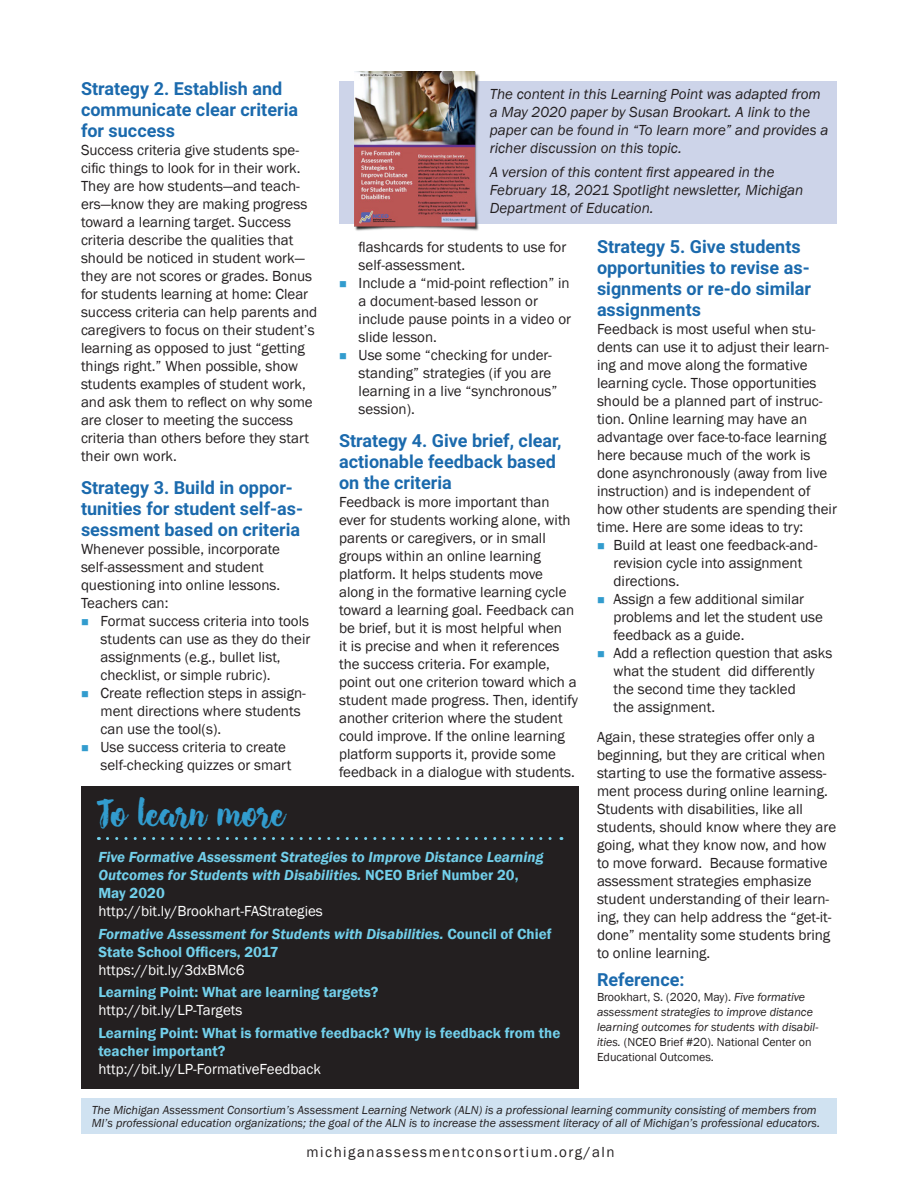
<style>
.page{position:relative;width:918px;height:1188px;background:#fff}
.page>*{position:absolute;margin:0;border:0;box-sizing:border-box;transform-origin:0 0}
.t1{font:36px "Hensa";color:#329cce}
.t2{font:700 18px/21px "Roboto";color:#1b6aad}
.t3{font:15px/18px "Franklin Gothic";color:#231f20}
.t4{font:italic 15px/18px "Franklin Gothic";color:#231f20}
.t5{font:italic 600 15px/18px "Franklin Gothic";color:#72cfea}
.t6{font:15px "Franklin Gothic";color:#fff}
.t7{font:600 15px/18px "Franklin Gothic";color:#72cfea}
.t8{font:15px "Franklin Gothic";letter-spacing:.1em;color:#231f20}
.t9{font:italic 12px/15px "Franklin Gothic";color:#231f20}
.s1{color:#329cce}
.s2{font-style:normal}
</style>
<div class="page">
<div style="left:81px;top:1098px;width:756px;height:36px;background:#d0e2f1"></div>
<div style="left:81px;top:786px;width:498px;height:303px;background:#231f20"></div>
<svg style="left:107px;top:837px;width:455px;height:3px"></svg>
<div style="left:339px;top:81px;width:498px;height:143px;background:#cdd4e9"></div>
<img style="left:354px;top:71px;width:126px;height:160px">
<p class="t2" style="left:81px;top:77px;width:219px">Strategy 2. Establish and communicate clear criteria for success</p>
<p class="t3" style="left:81px;top:141px;width:238px">Success criteria give students spe&shy;cific things to look for in their work.<br>They are how students—and teach&shy;ers—know they are making progress toward a learning target. Success criteria describe the qualities that should be noticed in student work— they are not scores or grades. Bonus for students learning at home: Clear success criteria can help parents and caregivers to focus on their student’s learning as opposed to just “getting things right.” When possible, show students examples of student work, and ask them to reflect on why some are closer to meeting the success criteria than others before they start their own work.</p>
<p class="t2" style="left:81px;top:476px;width:224px">Strategy 3. Build in oppor&shy;tunities for student self-as&shy;sessment based on criteria</p>
<p class="t3" style="left:81px;top:540px;width:201px">Whenever possible, incorporate self-assessment and student questioning into online lessons.<br>Teachers can:</p>
<p class="t3" style="left:100px;top:612px;width:211px;text-indent:-20px"><span class="s1">■</span> Format success criteria into tools students can use as they do their assignments (e.g., bullet list, checklist, or simple rubric).</p>
<p class="t3" style="left:100px;top:684px;width:207px;text-indent:-20px"><span class="s1">■</span> Create reflection steps in assign&shy;ment directions where students can use the tool(s).</p>
<p class="t3" style="left:100px;top:738px;width:192px;text-indent:-20px"><span class="s1">■</span> Use success criteria to create self-checking quizzes or smart</p>
<p class="t4" style="left:490px;top:85px;width:340px">The content in this Learning Point was adapted from a May 2020 paper by Susan Brookart. A link to the paper can be found in “To learn more” and provides a richer discussion on this topic.</p>
<p class="t4" style="left:490px;top:163px;width:315px">A version of this content first appeared in the<br>February 18, 2021 Spotlight newsletter, Michigan<br>Department of Education.</p>
<p class="t2" style="left:597px;top:235px;width:216px">Strategy 5. Give students opportunities to revise as&shy;signments or re-do similar assignments</p>
<p class="t3" style="left:597px;top:320px;width:242px">Feedback is most useful when stu&shy;dents can use it to adjust their learn&shy;ing and move along the formative learning cycle. Those opportunities should be a planned part of instruc&shy;tion. Online learning may have an advantage over face-to-face learning here because much of the work is done asynchronously (away from live instruction) and is independent of how other students are spending their time. Here are some ideas to try:</p>
<p class="t3" style="left:614px;top:536px;width:205px;text-indent:-16px"><span class="s1">■</span> Build at least one feedback-and&shy;revision cycle into assignment directions.</p>
<p class="t3" style="left:614px;top:590px;width:211px;text-indent:-16px"><span class="s1">■</span> Assign a few additional similar problems and let the student use feedback as a guide.</p>
<p class="t3" style="left:614px;top:644px;width:220px;text-indent:-16px"><span class="s1">■</span> Add a reflection question that asks what the student did differently the second time they tackled<br>the assignment.</p>
<p class="t3" style="left:597px;top:728px;width:241px">Again, these strategies offer only a beginning, but they are critical when starting to use the formative assess&shy;ment process during online learning.<br>Students with disabilities, like all students, should know where they are going, what they know now, and how to move forward. Because formative assessment strategies emphasize student understanding of their learn&shy;ing, they can help address the “get-it&shy;done” mentality some students bring to online learning.</p>
<p class="t2" style="left:597px;top:969px;width:89px">Reference:</p>
<p class="t9" style="left:597px;top:990px;width:223px"><span class="s2">Brookhart, S. (2020, May).</span> Five formative assessment strategies to improve distance learning outcomes for students with disabil&shy;ities. <span class="s2">(NCEO Brief #20). National Center on Educational Outcomes.</span></p>
<p class="t3" style="left:359px;top:239px;width:209px">flashcards for students to use for self-assessment.</p>
<p class="t3" style="left:359px;top:275px;width:214px;text-indent:-20px"><span class="s1">■</span> Include a “mid-point reflection” in a document-based lesson or include pause points in a video or slide lesson.</p>
<p class="t3" style="left:359px;top:347px;width:200px;text-indent:-20px"><span class="s1">■</span> Use some “checking for under&shy;standing” strategies (if you are learning in a live “synchronous” session).</p>
<p class="t2" style="left:339px;top:430px;width:224px">Strategy 4. Give brief, clear, actionable feedback based on the criteria</p>
<p class="t3" style="left:339px;top:494px;width:240px">Feedback is more important than ever for students working alone, with parents or caregivers, or in small groups within an online learning platform. It helps students move along in the formative learning cycle toward a learning goal. Feedback can be brief, but it is most helpful when<br>it is precise and when it references the success criteria. For example, point out one criterion toward which a student made progress. Then, identify another criterion where the student could improve. If the online learning platform supports it, provide some feedback in a dialogue with students.</p>
<p class="t1" style="left:98px;top:797px;width:188px">To learn more</p>
<p class="t5" style="left:98px;top:848px;width:446px">Five Formative Assessment Strategies to Improve Distance Learning<br>Outcomes for Students with Disabilities. <span class="s2">NCEO Brief Number 20,<br>May 2020</span></p>
<p class="t6" style="left:98px;top:902px;width:226px">http://bit.ly/Brookhart-FAStrategies</p>
<p class="t5" style="left:98px;top:925px;width:455px">Formative Assessment for Students with Disabilities. <span class="s2">Council of Chief<br>State School Officers, 2017</span></p>
<p class="t6" style="left:98px;top:960px;width:148px">https://bit.ly/3dxBMc6</p>
<p class="t7" style="left:98px;top:983px;width:282px">Learning Point: What are learning targets?</p>
<p class="t6" style="left:98px;top:1001px;width:145px">http://bit.ly/LP-Targets</p>
<p class="t7" style="left:98px;top:1024px;width:463px">Learning Point: What is formative feedback? Why is feedback from the teacher important?</p>
<p class="t6" style="left:98px;top:1059px;width:224px">http://bit.ly/LP-FormativeFeedback</p>
<p class="t9" style="left:92px;top:1103px;width:730px;line-height:13.5px">The Michigan Assessment Consortium’s Assessment Learning Network (ALN) is a professional learning community consisting of members from<br>MI’s professional education organizations; the goal of the ALN is to increase the assessment literacy of all of Michigan’s professional educators.</p>
<p class="t8" style="left:307px;top:1142px;width:310px">michiganassessmentconsortium.org/aln</p>
</div>
